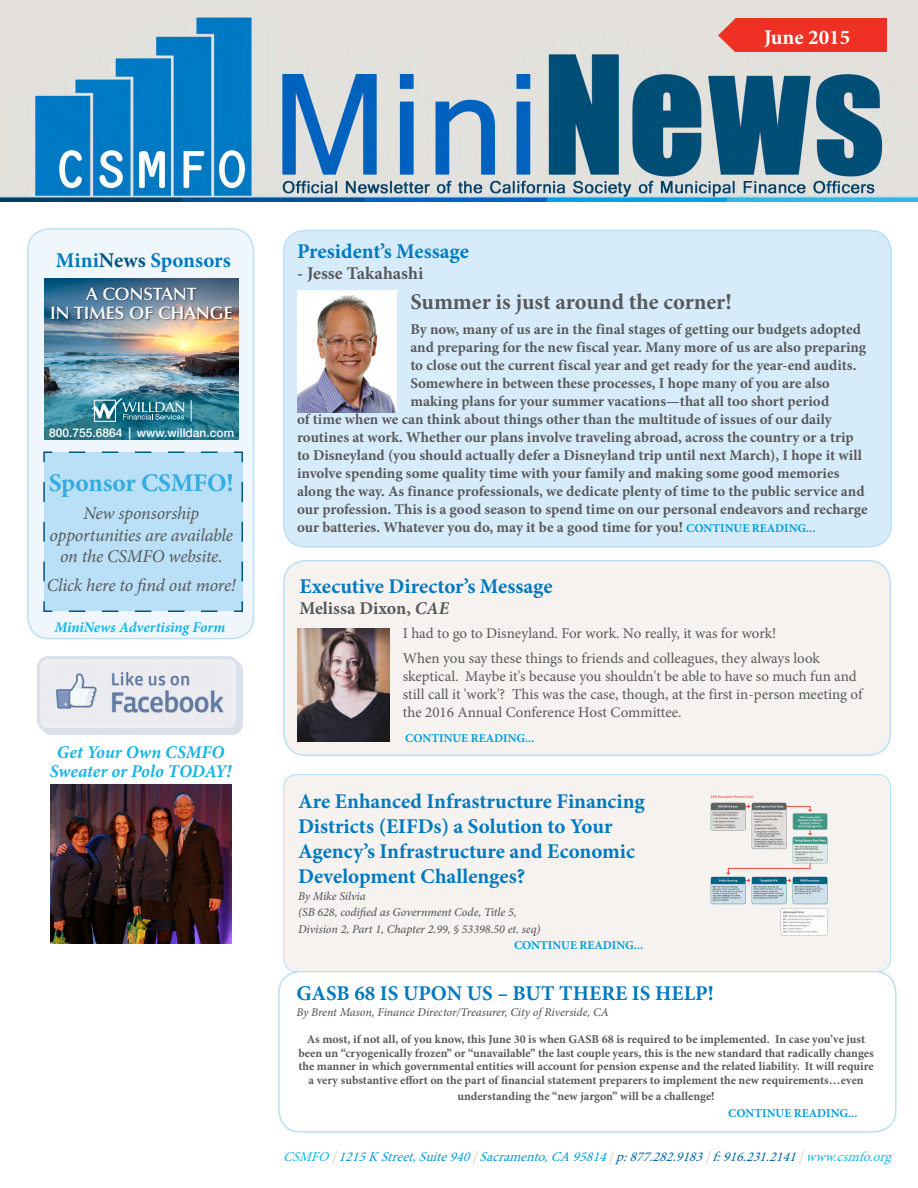
<style>
.page{position:relative;width:918px;height:1188px;background:#fff}
.page>*{position:absolute;margin:0;border:0;box-sizing:border-box;transform-origin:0 0}
.t1{font:700 25.5px "Minion Pro";letter-spacing:-.005em;color:#35abe1}
.t2{font:700 22.5px "Minion Pro";color:#58595b}
.t3{font:700 21px/25.2px "Minion Pro";color:#0079c1}
.t4{font:700 21px "Minion Pro";color:#fff}
.t5{font:italic 18px/21.6px "Minion Pro";letter-spacing:-.015em;color:#58595b;text-align:center}
.t6{font:italic 700 18px/18.6px "Minion Pro";letter-spacing:-.005em;color:#18b4e9;text-align:center}
.t7{font:700 18px "Minion Pro";color:#58595b}
.t8{font:600 18px/19.5px "Optima LT Std";color:#fff;text-align:center}
.t9{font:700 15px "Minion Pro";color:#58595b}
.t10{font:15px/18px "Minion Pro";color:#58595b}
.t11{font:italic 700 14.85px "Minion Pro";letter-spacing:-.005em;color:#13b6ea}
.t12{font:italic 13.5px "Minion Pro";color:#009ddc}
.t13{font:700 12px/13.5px "Minion Pro";color:#58595b;text-align:center}
.t14{font:italic 500 12px/16.5px "Minion Pro";letter-spacing:-.005em;color:#58595b}
.t15{font:700 12px "Minion Pro";color:#009ddc}
.t16{font:500 12px "Helvetica Neue LT Std";color:#fff}
.s1{color:#005581}
.s2{font-size:12px;color:#009ddc}
.s3{font-style:italic}
.s4{color:#13b6ea}
.s5{color:#d8cfc6}
.s6{color:#0065a4}
</style>
<div class="page">
<div style="left:28px;top:229px;width:225px;height:410px;background:#eff7fd;border-radius:22px"></div>
<div style="left:27px;top:228px;width:227px;height:411px;border:2px solid #b9e0f7;border-radius:22px"></div>
<div style="left:284px;top:230px;width:607px;height:317px;background:#d7ecfa;border-radius:22px"></div>
<div style="left:283px;top:230px;width:609px;height:318px;border:2px solid #b9e0f7;border-radius:22px"></div>
<div style="left:284px;top:561px;width:606px;height:194px;background:#f5f2ef;border-radius:22px"></div>
<div style="left:283px;top:560px;width:608px;height:196px;border:2px solid #b9e0f7;border-radius:22px"></div>
<img style="left:297px;top:629px;width:92px;height:112px">
<img style="left:297px;top:291px;width:100px;height:122px">
<img style="left:44px;top:279px;width:195px;height:110px">
<img style="left:44px;top:389px;width:195px;height:51px">
<div style="left:51px;top:287px;width:184px;height:35px;background:#000;opacity:.5"></div>
<svg style="left:191px;top:400px;width:1px;height:22px"></svg>
<div style="left:94px;top:400px;width:22px;height:22px;border:1px solid #fff"></div>
<svg style="left:92px;top:398px;width:92px;height:22px;background:#4e90a2"></svg>
<img style="left:38px;top:656px;width:205px;height:78px">
<div style="left:43px;top:451px;width:200px;height:161px;background:#b9e0f7"></div>
<img style="left:0;top:0;width:918px;height:201px">
<div style="left:735px;top:19px;width:151px;height:33px;background:#ee3124"></div>
<svg style="left:718px;top:19px;width:17px;height:33px"></svg>
<div style="left:278px;top:971px;width:619px;height:162px;border:2px solid #b9e0f7;border-radius:22px"></div>
<div style="left:284px;top:775px;width:607px;height:197px;background:#f5f2ef;border-radius:13px"></div>
<div style="left:283px;top:774px;width:608px;height:198px;border:1px solid #b9e0f7;border-radius:13px"></div>
<img style="left:710px;top:795px;width:118px;height:141px">
<img style="left:51px;top:784px;width:181px;height:159px">
<h3 class="t4" style="left:733px;top:20px;width:142px">September 2013</h3>
<h3 class="t4" style="left:764px;top:23px;width:88px">June 2015</h3>
<h3 class="t3" style="left:56px;top:248px;width:176px">Mini<span class="s1">News</span> Sponsors</h3>
<p class="t8" style="left:50px;top:284px;width:184px">A CONSTANT<br>IN TIMES OF CHANGE</p>
<p class="t16" style="left:49px;top:425px;width:187px">800.755.6864 | www.willdan.com</p>
<h1 class="t1" style="left:49px;top:465px;width:187px">Sponsor CSMFO!</h1>
<p class="t5" style="left:50px;top:502px;width:185px">New sponsorship opportunities are available on the CSMFO website.</p>
<p class="t5" style="left:47px;top:574px;width:190px">Click here to find out more!</p>
<p class="t11" style="left:54px;top:616px;width:172px">MiniNews Advertising Form</p>
<p class="t6" style="left:50px;top:743px;width:183px">Get Your Own CSMFO<br>Sweater or Polo TODAY!</p>
<h3 class="t3" style="left:297px;top:238px;width:174px">President’s Message</h3>
<p class="t7" style="left:297px;top:261px;width:128px">- Jesse Takahashi</p>
<h2 class="t2" style="left:410px;top:286px;width:323px">Summer is just around the corner!</h2>
<p class="t9" style="left:410px;top:319px;width:452px">By now, many of us are in the final stages of getting our budgets adopted</p>
<p class="t9" style="left:410px;top:337px;width:457px">and preparing for the new fiscal year. Many more of us are also preparing</p>
<p class="t9" style="left:410px;top:355px;width:448px">to close out the current fiscal year and get ready for the year-end audits.</p>
<p class="t9" style="left:410px;top:373px;width:421px">Somewhere in between these processes, I hope many of you are also</p>
<p class="t9" style="left:410px;top:391px;width:420px">making plans for your summer vacations—that all too short period</p>
<p class="t9" style="left:297px;top:409px;width:536px">of time when we can think about things other than the multitude of issues of our daily</p>
<p class="t9" style="left:297px;top:427px;width:558px">routines at work. Whether our plans involve traveling abroad, across the country or a trip</p>
<p class="t9" style="left:297px;top:445px;width:566px">to Disneyland (you should actually defer a Disneyland trip until next March), I hope it will</p>
<p class="t9" style="left:297px;top:463px;width:544px">involve spending some quality time with your family and making some good memories</p>
<p class="t9" style="left:297px;top:481px;width:569px">along the way. As finance professionals, we dedicate plenty of time to the public service and</p>
<p class="t9" style="left:297px;top:499px;width:572px">our profession. This is a good season to spend time on our personal endeavors and recharge</p>
<p class="t9" style="left:297px;top:517px;width:520px">our batteries. Whatever you do, may it be a good time for you! <span class="s2">CONTINUE READING...</span></p>
<h3 class="t3" style="left:300px;top:573px;width:255px">Executive Director’s Message</h3>
<p class="t7" style="left:300px;top:596px;width:151px">Melissa Dixon, <span class="s3">CAE</span></p>
<p class="t10" style="left:403px;top:621px;width:419px;line-height:24.8px">I had to go to Disneyland. For work. No really, it was for work!<br>When you say these things to friends and colleagues, they always look</p>
<p class="t10" style="left:403px;top:667px;width:461px">skeptical. Maybe it's because you shouldn't be able to have so much fun and still call it 'work'? This was the case, though, at the first in-person meeting of the 2016 Annual Conference Host Committee.</p>
<p class="t15" style="left:405px;top:729px;width:131px">CONTINUE READING...</p>
<h3 class="t3" style="left:298px;top:788px;width:348px">Are Enhanced Infrastructure Financing Districts (EIFDs) a Solution to Your Agency’s Infrastructure and Economic Development Challenges?</h3>
<p class="t14" style="left:298px;top:888px;width:244px">By Mike Silvia<br>(SB 628, codified as Government Code, Title 5,<br>Division 2, Part 1, Chapter 2.99, § 53398.50 et. seq)</p>
<p class="t15" style="left:514px;top:937px;width:131px">CONTINUE READING...</p>
<h3 class="t3" style="left:296px;top:980px;width:419px">GASB 68 IS UPON US – BUT THERE IS HELP!</h3>
<p class="t14" style="left:296px;top:1004px;width:314px">By Brent Mason, Finance Director/Treasurer, City of Riverside, CA</p>
<p class="t13" style="left:298px;top:1032px;width:577px">As most, if not all, of you know, this June 30 is when GASB 68 is required to be implemented. In case you’ve just been un “cryogenically frozen” or “unavailable” the last couple years, this is the new standard that radically changes the manner in which governmental entities will account for pension expense and the related liability. It will require a very substantive effort on the part of financial statement preparers to implement the new requirements…even</p>
<p class="t13" style="left:457px;top:1089px;width:259px">understanding the “new jargon” will be a challenge!</p>
<p class="t15" style="left:728px;top:1104px;width:131px">CONTINUE READING...</p>
<p class="t12" style="left:283px;top:1148px;width:615px"><span class="s4">CSMFO</span> <span class="s5">|</span> 1215KStreet,Suite940<span class="s5">|</span> Sacramento,CA95814 <span class="s5">|</span> <span class="s6">p:877.282.9183</span><span class="s5">|</span> <span class="s6">f:916.231.2141</span><span class="s5">|</span> <span class="s4">www.csmfo.org</span></p>
</div>
